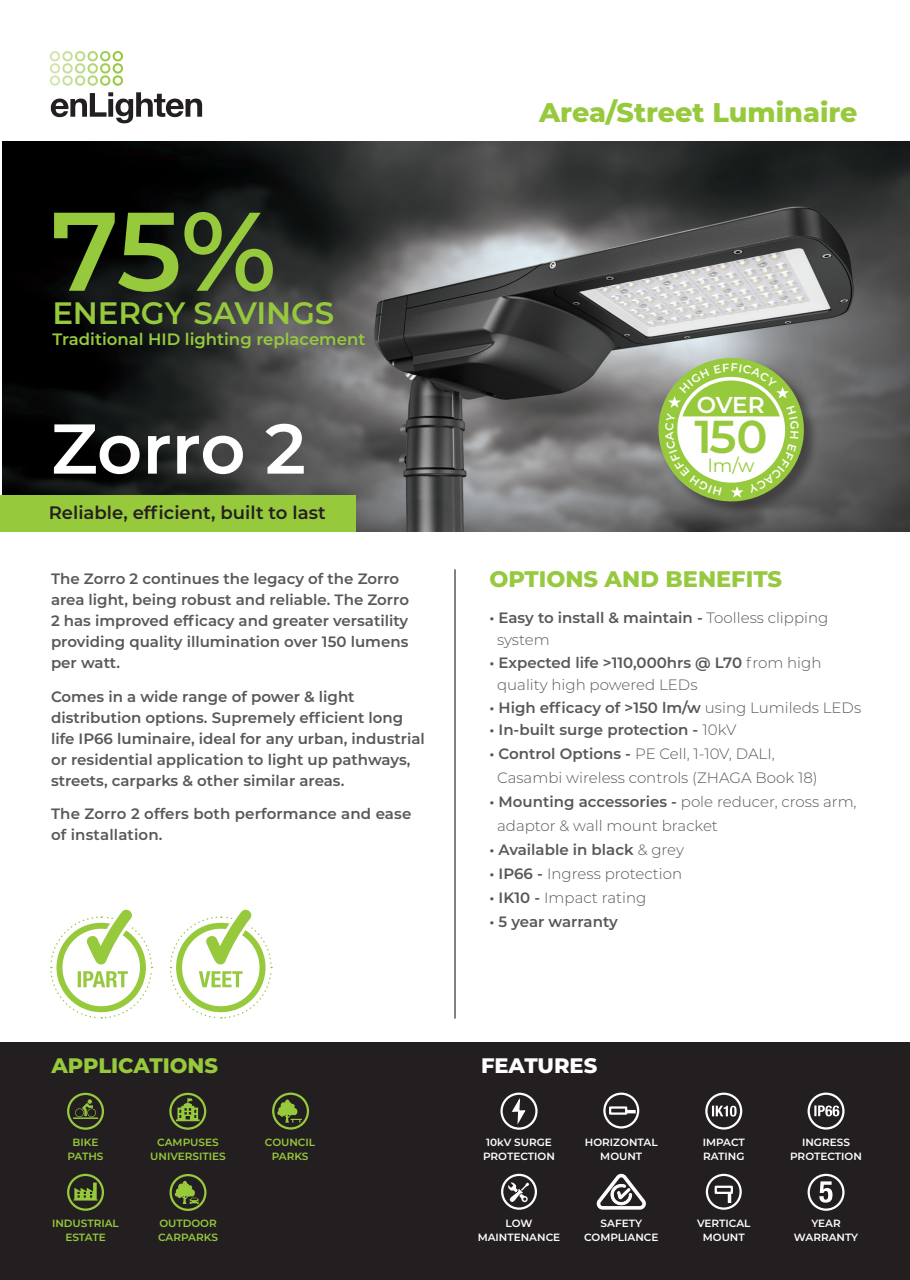
<style>
.page{position:relative;width:910px;height:1280px;background:#fff}
.page>*{position:absolute;margin:0;border:0;box-sizing:border-box;transform-origin:0 0}
.Sub_Heading{font:600 111.45px "Montserrat";color:#97c93c}
.Sub_Heading-2{font:600 70.35px "Montserrat";letter-spacing:-.01em;color:#fff}
.Sub_Heading-3{font:600 46.05px "Montserrat";color:#97c93c}
.Sub_Heading-4{font:600 30.9px "Montserrat";letter-spacing:-.005em;color:#97c93c}
.Sub_Heading-5{font:800 27px "Montserrat";color:#97c93c}
.Sub_Heading-6{font:600 22.95px "Montserrat";color:#fff}
.Sub_Heading-7{font:800 22.5px "Montserrat";color:#96c93e}
.Sub_Heading-8{font:800 21px "Montserrat";color:#97c93c}
.Sub_Heading-9{font:800 21px "Montserrat";color:#fff}
.Sub_Heading-10{font:18.3px "Montserrat";color:#97c93c}
.Sub_Heading-11{font:600 18px "Montserrat";color:#231f20}
.Sub_Heading-12{font:600 16.5px "Montserrat";color:#96c93e}
.Sub_Heading-13{font:600 15px/21px "Montserrat";color:#57585a}
.Body_copy{font:600 15px "Montserrat";color:#57585a}
.Body_copy-2{font:300 15px "Montserrat";color:#57585a}
.Sub_Heading-14{font:600 10.5px "Montserrat";color:#fff}
.Sub_Heading-15{font:600 10.5px "Montserrat";color:#97c93c}
.s1{font-weight:300}
.s2{font-weight:600}
</style>
<div class="page">
<div style="left:0;top:1076px;width:910px;height:204px;background:#231f20"></div>
<svg style="left:49px;top:51px;width:74px;height:35px"></svg>
<svg style="left:51px;top:92px;width:151px;height:31px"></svg>
<img style="left:3px;top:141px;width:907px;height:390px">
<div style="left:0;top:495px;width:355px;height:36px;background:#97c93c"></div>
<svg style="left:596px;top:1173px;width:50px;height:37px"></svg>
<div style="left:501px;top:1174px;width:36px;height:36px;border:2px solid #fff;border-radius:50%"></div>
<svg style="left:507px;top:1182px;width:22px;height:22px"></svg>
<div style="left:706px;top:1174px;width:36px;height:36px;border:2px solid #fff;border-radius:50%"></div>
<div style="left:715px;top:1186px;width:18px;height:8px;border:2px solid #fff"></div>
<svg style="left:728px;top:1193px;width:3px;height:10px"></svg>
<div style="left:603px;top:1092px;width:36px;height:36px;border:2px solid #fff;border-radius:50%"></div>
<div style="left:609px;top:1106px;width:18px;height:9px;border:2px solid #fff"></div>
<svg style="left:626px;top:1110px;width:10px;height:3px"></svg>
<hr style="left:454px;top:569px;width:2px;height:449px;background:#57585a">
<div style="left:500px;top:1092px;width:38px;height:38px;border:2px solid #fff;border-radius:50%"></div>
<svg style="left:511px;top:1099px;width:16px;height:28px"></svg>
<div style="left:0;top:1042px;width:910px;height:37px;background:#231f20"></div>
<svg style="left:273px;top:1094px;width:35px;height:34px"></svg>
<div style="left:272px;top:1092px;width:37px;height:37px;border:2px solid #97c93c;border-radius:50%"></div>
<svg style="left:277px;top:1099px;width:25px;height:24px"></svg>
<svg style="left:68px;top:1094px;width:35px;height:34px"></svg>
<div style="left:67px;top:1093px;width:37px;height:37px;border:2px solid #97c93c;border-radius:50%"></div>
<svg style="left:75px;top:1099px;width:21px;height:18px"></svg>
<hr style="left:74px;top:1117px;width:24px;height:2px;background:#97c93c">
<svg style="left:171px;top:1175px;width:34px;height:35px"></svg>
<div style="left:170px;top:1174px;width:37px;height:37px;border:2px solid #97c93c;border-radius:50%"></div>
<svg style="left:175px;top:1181px;width:24px;height:23px"></svg>
<svg style="left:68px;top:1175px;width:35px;height:35px"></svg>
<div style="left:67px;top:1174px;width:37px;height:37px;border:2px solid #97c93c;border-radius:50%"></div>
<svg style="left:73px;top:1182px;width:25px;height:18px"></svg>
<svg style="left:170px;top:1094px;width:35px;height:35px"></svg>
<div style="left:169px;top:1093px;width:37px;height:37px;border:2px solid #97c93c;border-radius:50%"></div>
<svg style="left:176px;top:1098px;width:24px;height:23px"></svg>
<div style="left:807px;top:1092px;width:37px;height:37px;border:2px solid #fff;border-radius:50%"></div>
<svg style="left:814px;top:1105px;width:25px;height:11px"></svg>
<div style="left:705px;top:1092px;width:37px;height:37px;border:2px solid #fff;border-radius:50%"></div>
<svg style="left:712px;top:1106px;width:25px;height:10px"></svg>
<div style="left:807px;top:1174px;width:37px;height:37px;border:2px solid #fff;border-radius:50%"></div>
<svg style="left:819px;top:1181px;width:13px;height:22px"></svg>
<svg style="left:50px;top:909px;width:103px;height:110px"></svg>
<svg style="left:169px;top:909px;width:104px;height:110px"></svg>
<svg style="left:636px;top:336px;width:190px;height:188px"></svg>
<p class="Sub_Heading" style="left:51px;top:172px;width:227px">75%</p>
<p class="Sub_Heading-4" style="left:52px;top:291px;width:284px">ENERGY SAVINGS</p>
<p class="Sub_Heading-12" style="left:52px;top:328px;width:314px">Traditional HID lighting replacement</p>
<p class="Sub_Heading-2" style="left:51px;top:399px;width:256px">Zorro 2</p>
<p class="Sub_Heading-11" style="left:49px;top:500px;width:278px">Reliable, efficient, built to last</p>
<p class="Sub_Heading-13" style="left:51px;top:567px;width:359px">The Zorro 2 continues the legacy of the Zorro area light, being robust and reliable. The Zorro 2 has improved efficacy and greater versatility providing quality illumination over 150 lumens per watt.</p>
<p class="Sub_Heading-13" style="left:51px;top:685px;width:375px">Comes in a wide range of power &amp; light distribution options. Supremely efficient long life IP66 luminaire, ideal for any urban, industrial or residential application to light up pathways, streets, carparks &amp; other similar areas.</p>
<p class="Sub_Heading-13" style="left:51px;top:803px;width:362px">The Zorro 2 offers both performance and ease of installation.</p>
<p class="Sub_Heading-5" style="left:539px;top:93px;width:320px">Area/Street Luminaire</p>
<p class="Sub_Heading-6" style="left:697px;top:389px;width:69px">OVER</p>
<p class="Sub_Heading-3" style="left:695px;top:404px;width:75px">150</p>
<p class="Sub_Heading-10" style="left:708px;top:453px;width:48px">lm/w</p>
<p class="Sub_Heading-7" style="left:489px;top:563px;width:294px">OPTIONS AND BENEFITS</p>
<p class="Body_copy" style="left:489px;top:606px;width:340px">• Easy to install &amp; maintain - <span class="s1">Toolless clipping</span></p>
<p class="Body_copy-2" style="left:497px;top:629px;width:54px">system</p>
<p class="Body_copy" style="left:489px;top:651px;width:334px">• Expected life &gt;110,000hrs @ L70 <span class="s1">from high</span></p>
<p class="Body_copy-2" style="left:497px;top:674px;width:202px">quality high powered LEDs</p>
<p class="Body_copy" style="left:489px;top:696px;width:373px">• High efficacy of &gt;150 lm/w <span class="s1">using Lumileds LEDs</span></p>
<p class="Body_copy" style="left:489px;top:719px;width:249px">• In-built surge protection - <span class="s1">10kV</span></p>
<p class="Body_copy-2" style="left:489px;top:743px;width:287px"><span class="s2">• Control Options -</span> PE Cell, 1-10V, DALI,</p>
<p class="Body_copy-2" style="left:497px;top:767px;width:322px">Casambi wireless controls (ZHAGA Book 18)</p>
<p class="Body_copy" style="left:489px;top:791px;width:369px">• Mounting accessories - <span class="s1">pole reducer, cross arm,</span></p>
<p class="Body_copy-2" style="left:497px;top:815px;width:222px">adaptor &amp; wall mount bracket</p>
<p class="Body_copy" style="left:489px;top:839px;width:196px">• Available in black <span class="s1">&amp; grey</span></p>
<p class="Body_copy-2" style="left:489px;top:863px;width:194px"><span class="s2">• IP66 -</span> Ingress protection</p>
<p class="Body_copy-2" style="left:489px;top:887px;width:158px"><span class="s2">• IK10 -</span> Impact rating</p>
<p class="Body_copy" style="left:489px;top:911px;width:130px">• 5 year warranty</p>
<p class="Sub_Heading-8" style="left:51px;top:1050px;width:168px">APPLICATIONS</p>
<p class="Sub_Heading-9" style="left:481px;top:1050px;width:118px">FEATURES</p>
<p class="Sub_Heading-15" style="left:73px;top:1135px;width:28px">BIKE</p>
<p class="Sub_Heading-15" style="left:67px;top:1148px;width:38px">PATHS</p>
<p class="Sub_Heading-15" style="left:157px;top:1135px;width:63px">CAMPUSES</p>
<p class="Sub_Heading-15" style="left:150px;top:1149px;width:77px">UNIVERSITIES</p>
<p class="Sub_Heading-15" style="left:265px;top:1135px;width:52px">COUNCIL</p>
<p class="Sub_Heading-15" style="left:272px;top:1148px;width:38px">PARKS</p>
<p class="Sub_Heading-14" style="left:486px;top:1135px;width:67px">10kV SURGE</p>
<p class="Sub_Heading-14" style="left:483px;top:1148px;width:73px">PROTECTION</p>
<p class="Sub_Heading-14" style="left:585px;top:1135px;width:74px">HORIZONTAL</p>
<p class="Sub_Heading-14" style="left:600px;top:1148px;width:43px">MOUNT</p>
<p class="Sub_Heading-14" style="left:703px;top:1135px;width:44px">IMPACT</p>
<p class="Sub_Heading-14" style="left:703px;top:1148px;width:43px">RATING</p>
<p class="Sub_Heading-14" style="left:802px;top:1135px;width:49px">INGRESS</p>
<p class="Sub_Heading-14" style="left:790px;top:1148px;width:73px">PROTECTION</p>
<p class="Sub_Heading-15" style="left:52px;top:1216px;width:68px">INDUSTRIAL</p>
<p class="Sub_Heading-15" style="left:65px;top:1230px;width:42px">ESTATE</p>
<p class="Sub_Heading-15" style="left:159px;top:1216px;width:59px">OUTDOOR</p>
<p class="Sub_Heading-15" style="left:158px;top:1230px;width:61px">CARPARKS</p>
<p class="Sub_Heading-14" style="left:506px;top:1216px;width:28px">LOW</p>
<p class="Sub_Heading-14" style="left:478px;top:1230px;width:84px">MAINTENANCE</p>
<p class="Sub_Heading-14" style="left:601px;top:1216px;width:43px">SAFETY</p>
<p class="Sub_Heading-14" style="left:584px;top:1230px;width:76px">COMPLIANCE</p>
<p class="Sub_Heading-14" style="left:697px;top:1216px;width:55px">VERTICAL</p>
<p class="Sub_Heading-14" style="left:703px;top:1230px;width:43px">MOUNT</p>
<p class="Sub_Heading-14" style="left:811px;top:1216px;width:31px">YEAR</p>
<p class="Sub_Heading-14" style="left:794px;top:1229px;width:66px">WARRANTY</p>
</div>
